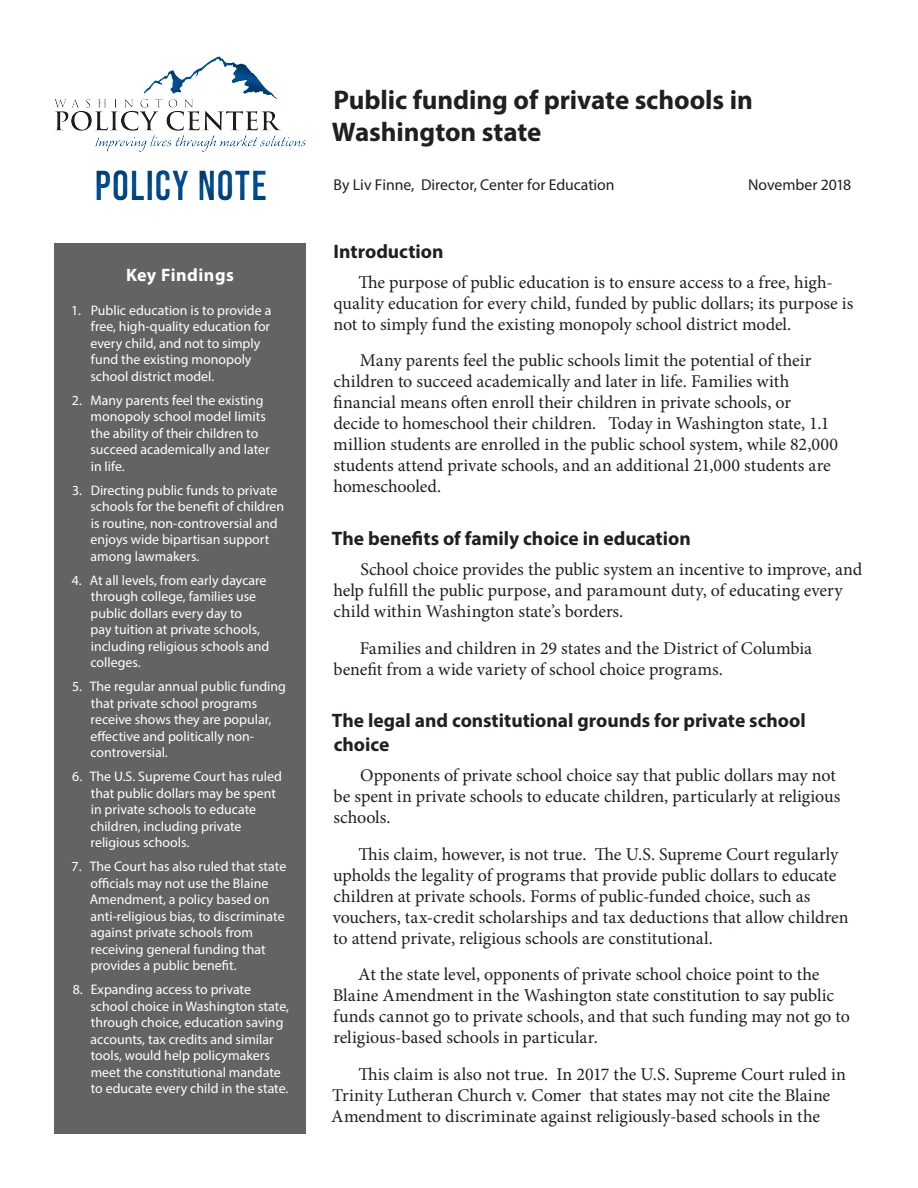
<style>
.page{position:relative;width:918px;height:1188px;background:#fff}
.page>*{position:absolute;margin:0;border:0;box-sizing:border-box;transform-origin:0 0}
.t1{font:42px "Bebas Neue";letter-spacing:.03em;color:#01529a}
.t2{font:700 27px/31.5px "Myriad Pro";letter-spacing:-.005em;color:#231f20}
.t3{font:700 19.5px/23.4px "Myriad Pro";color:#231f20}
.t4{font:18px/21px "Minion Pro";letter-spacing:-.005em;color:#231f20}
.t5{font:700 18px "Myriad Pro";letter-spacing:.03em;color:#fff}
.t6{font:15.75px "Myriad Pro";letter-spacing:-.005em;color:#231f20}
.t7{font:13.8px/16.5px "Myriad Pro";color:#fff}
</style>
<div class="page">
<div style="left:54px;top:243px;width:252px;height:891px;background:#636366"></div>
<div style="left:42px;top:52px;width:266px;height:164px;background:#231f20;opacity:.5"></div>
<h1 class="t1" style="left:95px;top:162px;width:174px">POLICY NOTE</h1>
<p class="t5" style="left:126px;top:263px;width:109px">Key Findings</p>
<p class="t7" style="left:90px;top:302px;width:182px;text-indent:-19px">1. Public education is to provide a free, high-quality education for every child, and not to simply fund the existing monopoly school district model.</p>
<p class="t7" style="left:90px;top:392px;width:181px;text-indent:-19px">2. Many parents feel the existing monopoly school model limits the ability of their children to succeed academically and later in life.</p>
<p class="t7" style="left:90px;top:482px;width:195px;text-indent:-18px">3. Directing public funds to private schools for the benefit of children is routine, non-controversial and enjoys wide bipartisan support among lawmakers.</p>
<p class="t7" style="left:90px;top:572px;width:180px;text-indent:-19px">4. At all levels, from early daycare through college, families use public dollars every day to<br>pay tuition at private schools, including religious schools and colleges.</p>
<p class="t7" style="left:90px;top:678px;width:197px;text-indent:-18px">5. The regular annual public funding that private school programs receive shows they are popular, effective and politically non&shy;controversial.</p>
<p class="t7" style="left:90px;top:768px;width:193px;text-indent:-18px">6. The U.S. Supreme Court has ruled that public dollars may be spent in private schools to educate children, including private religious schools.</p>
<p class="t7" style="left:90px;top:858px;width:198px;text-indent:-18px">7. The Court has also ruled that state officials may not use the Blaine<br>Amendment, a policy based on anti-religious bias, to discriminate against private schools from receiving general funding that provides a public benefit.</p>
<p class="t7" style="left:90px;top:981px;width:200px;text-indent:-18px">8. Expanding access to private school choice in Washington state, through choice, education saving accounts, tax credits and similar tools, would help policymakers meet the constitutional mandate to educate every child in the state.</p>
<h2 class="t2" style="left:332px;top:84px;width:422px">Public funding of private schools in<br>Washington state</h2>
<p class="t6" style="left:334px;top:175px;width:283px">By Liv Finne, Director, Center for Education</p>
<p class="t6" style="left:748px;top:175px;width:105px">November 2018</p>
<p class="t3" style="left:334px;top:239px;width:111px">Introduction</p>
<p class="t4" style="left:333px;top:271px;width:521px;text-indent:25px">The purpose of public education is to ensure access to a free, high&shy;quality education for every child, funded by public dollars; its purpose is not to simply fund the existing monopoly school district model.</p>
<p class="t4" style="left:333px;top:350px;width:507px;text-indent:27px">Many parents feel the public schools limit the potential of their children to succeed academically and later in life. Families with financial means often enroll their children in private schools, or decide to homeschool their children. Today in Washington state, 1.1 million students are enrolled in the public school system, while 82,000 students attend private schools, and an additional 21,000 students are homeschooled.</p>
<p class="t3" style="left:332px;top:526px;width:360px">The benefits of family choice in education</p>
<p class="t4" style="left:333px;top:559px;width:530px;text-indent:27px">School choice provides the public system an incentive to improve, and help fulfill the public purpose, and paramount duty, of educating every child within Washington state’s borders.</p>
<p class="t4" style="left:334px;top:638px;width:480px;text-indent:26px">Families and children in 29 states and the District of Columbia benefit from a wide variety of school choice programs.</p>
<p class="t3" style="left:332px;top:709px;width:475px">The legal and constitutional grounds for private school choice</p>
<p class="t4" style="left:334px;top:765px;width:508px;text-indent:27px">Opponents of private school choice say that public dollars may not be spent in private schools to educate children, particularly at religious schools.</p>
<p class="t4" style="left:333px;top:843px;width:517px;text-indent:26px">This claim, however, is not true. The U.S. Supreme Court regularly upholds the legality of programs that provide public dollars to educate children at private schools. Forms of public-funded choice, such as vouchers, tax-credit scholarships and tax deductions that allow children to attend private, religious schools are constitutional.</p>
<p class="t4" style="left:333px;top:964px;width:519px;text-indent:25px">At the state level, opponents of private school choice point to the Blaine Amendment in the Washington state constitution to say public funds cannot go to private schools, and that such funding may not go to religious-based schools in particular.</p>
<p class="t4" style="left:331px;top:1064px;width:516px;text-indent:27px">This claim is also not true. In 2017 the U.S. Supreme Court ruled in<br>Trinity Lutheran Church v. Comer that states may not cite the Blaine<br>Amendment to discriminate against religiously-based schools in the</p>
</div>
